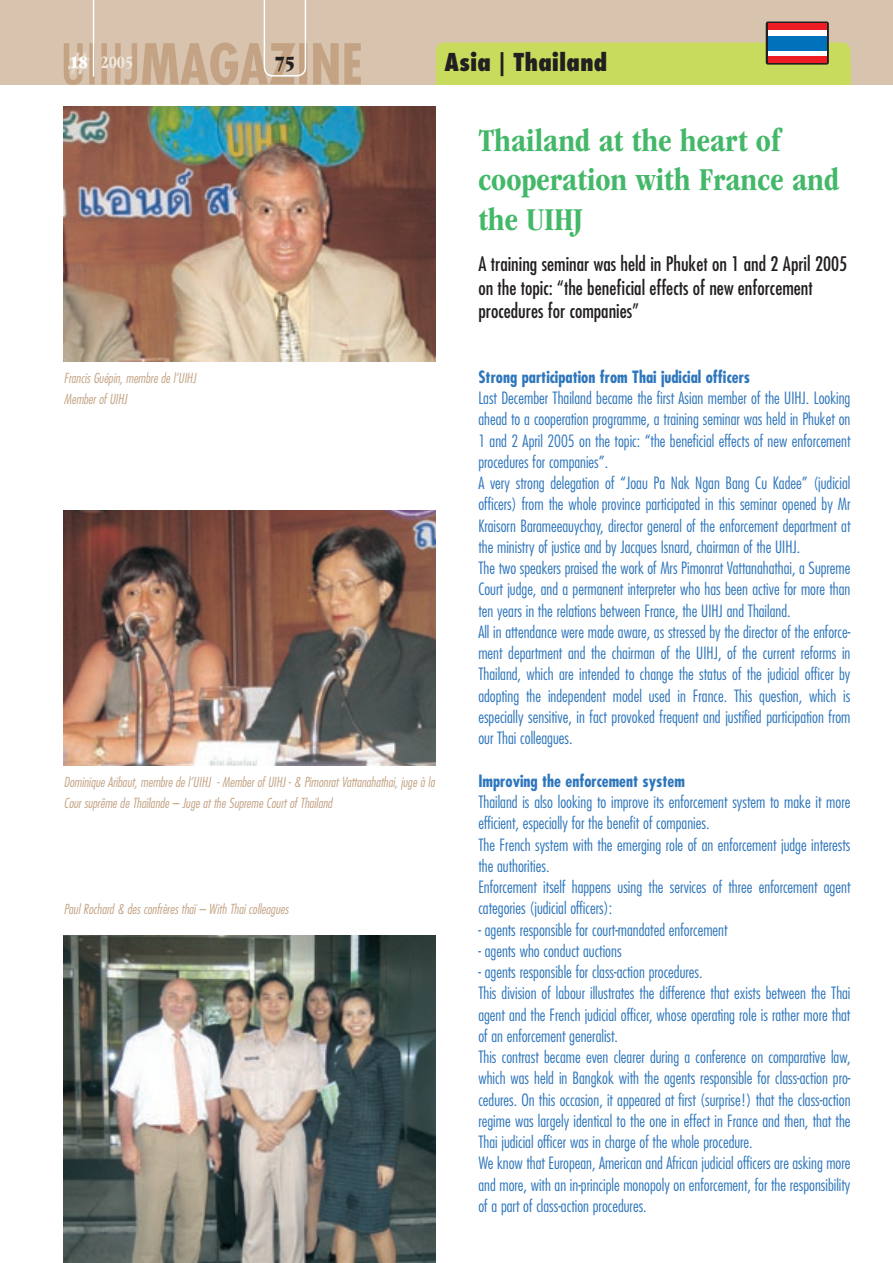
<style>
.page{position:relative;width:893px;height:1263px;background:#fff}
.page>*{position:absolute;margin:0;border:0;box-sizing:border-box;transform-origin:0 0}
._01-titre{font:700 condensed 33px/39.6px "ITC Garamond Std";color:#44b869}
.t1{font:800 condensed 24px "Futura Std";color:#231f20}
.t2{font:21px "ITC Garamond Std Ult Cond";color:#231f20}
._02-chapeau{font:condensed 19.5px/23.4px "Futura Std";color:#231f20}
.t3{font:700 condensed 18px "ITC Garamond Std";color:#f0e9df}
._04-texte_anglais{font:300 condensed 16.5px/21.3px "Futura Std";color:#2e76bc;text-align:justify}
._03-texte_titre_anglais{font:700 condensed 16.5px "Futura Std";color:#2e76bc}
._07-légende{font:italic 300 condensed 13.5px/21.3px "Futura Std";color:#c3a384}
.s1{font-family:"ITC Garamond Std Ult Cond";font-weight:400;font-stretch:normal;color:#fff}
</style>
<div class="page">
<div style="left:0;top:0;width:893px;height:85px;background:#d8c3ae"></div>
<svg style="left:64px;top:0;width:297px;height:85px"></svg>
<div style="left:436px;top:43px;width:414px;height:42px;background:#c8db5c"></div>
<div style="left:766px;top:22px;width:63px;height:43px;background:linear-gradient(to right,#ee1d23,#ee1d23);border-radius:2px"></div>
<div style="left:768px;top:24px;width:59px;height:38px;background:#fff"></div>
<div style="left:768px;top:36px;width:59px;height:14px;background:#0072bc"></div>
<div style="left:768px;top:24px;width:59px;height:6px;background:#ee1d23"></div>
<div style="left:768px;top:56px;width:59px;height:6px;background:#ee1d23"></div>
<img style="left:64px;top:106px;width:372px;height:255px">
<img style="left:64px;top:510px;width:372px;height:255px">
<img style="left:64px;top:935px;width:372px;height:328px">
<p class="t3" style="left:70px;top:52px;width:65px"><span class="s1">18</span> 2005</p>
<p class="t2" style="left:274px;top:51px;width:22px">75</p>
<p class="t1" style="left:445px;top:47px;width:164px">Asia | Thailand</p>
<p class="_07-légende" style="left:64px;top:367px;width:134px">Francis Guépin, membre de l’UIHJ</p>
<p class="_07-légende" style="left:64px;top:389px;width:65px">Member of UIHJ</p>
<p class="_07-légende" style="left:64px;top:771px;width:372px">Dominique Aribaut, membre de l’UIHJ - Member of UIHJ - &amp; Pimonrat Vattanahathai, juge à la<br>Cour suprême de Thaïlande – Juge at the Supreme Court of Thailand</p>
<p class="_07-légende" style="left:64px;top:899px;width:226px">Paul Rochard &amp; des confrères thaï – With Thai colleagues</p>
<p class="_01-titre" style="left:478px;top:121px;width:362px">Thailand at the heart of cooperation with France and the UIHJ</p>
<p class="_02-chapeau" style="left:478px;top:252px;width:370px">A training seminar was held in Phuket on 1 and 2 April 2005 on the topic: “the beneficial effects of new enforcement procedures for companies”</p>
<p class="_03-texte_titre_anglais" style="left:478px;top:366px;width:273px">Strong participation from Thai judicial officers</p>
<p class="_04-texte_anglais" style="left:478px;top:387px;width:374px">Last December Thailand became the first Asian member of the UIHJ. Looking ahead to a cooperation programme, a training seminar was held in Phuket on 1 and 2 April 2005 on the topic: “the beneficial effects of new enforcement procedures for companies”.</p>
<p class="_04-texte_anglais" style="left:478px;top:472px;width:374px">A very strong delegation of “Joau Pa Nak Ngan Bang Cu Kadee” (judicial officers) from the whole province participated in this seminar opened by Mr Kraisorn Barameeauychay, director general of the enforcement department at the ministry of justice and by Jacques Isnard, chairman of the UIHJ.</p>
<p class="_04-texte_anglais" style="left:478px;top:557px;width:374px">The two speakers praised the work of Mrs Pimonrat Vattanahathai, a Supreme Court judge, and a permanent interpreter who has been active for more than ten years in the relations between France, the UIHJ and Thailand.</p>
<p class="_04-texte_anglais" style="left:478px;top:621px;width:374px">All in attendance were made aware, as stressed by the director of the enforce&shy;ment department and the chairman of the UIHJ, of the current reforms in Thailand, which are intended to change the status of the judicial officer by adopting the independent model used in France. This question, which is especially sensitive, in fact provoked frequent and justified participation from our Thai colleagues.</p>
<p class="_03-texte_titre_anglais" style="left:478px;top:770px;width:208px">Improving the enforcement system</p>
<p class="_04-texte_anglais" style="left:478px;top:791px;width:374px">Thailand is also looking to improve its enforcement system to make it more efficient, especially for the benefit of companies.</p>
<p class="_04-texte_anglais" style="left:478px;top:834px;width:374px">The French system with the emerging role of an enforcement judge interests the authorities.</p>
<p class="_04-texte_anglais" style="left:478px;top:876px;width:374px">Enforcement itself happens using the services of three enforcement agent categories (judicial officers):</p>
<p class="_04-texte_anglais" style="left:478px;top:919px;width:251px">- agents responsible for court-mandated enforcement</p>
<p class="_04-texte_anglais" style="left:478px;top:940px;width:145px">- agents who conduct auctions</p>
<p class="_04-texte_anglais" style="left:478px;top:961px;width:226px">- agents responsible for class-action procedures.</p>
<p class="_04-texte_anglais" style="left:478px;top:982px;width:374px">This division of labour illustrates the difference that exists between the Thai agent and the French judicial officer, whose operating role is rather more that of an enforcement generalist.</p>
<p class="_04-texte_anglais" style="left:478px;top:1046px;width:374px">This contrast became even clearer during a conference on comparative law, which was held in Bangkok with the agents responsible for class-action pro&shy;cedures. On this occasion, it appeared at first (surprise!) that the class-action regime was largely identical to the one in effect in France and then, that the Thai judicial officer was in charge of the whole procedure.</p>
<p class="_04-texte_anglais" style="left:478px;top:1153px;width:374px">We know that European, American and African judicial officers are asking more and more, with an in-principle monopoly on enforcement, for the responsibility of a part of class-action procedures.</p>
</div>
